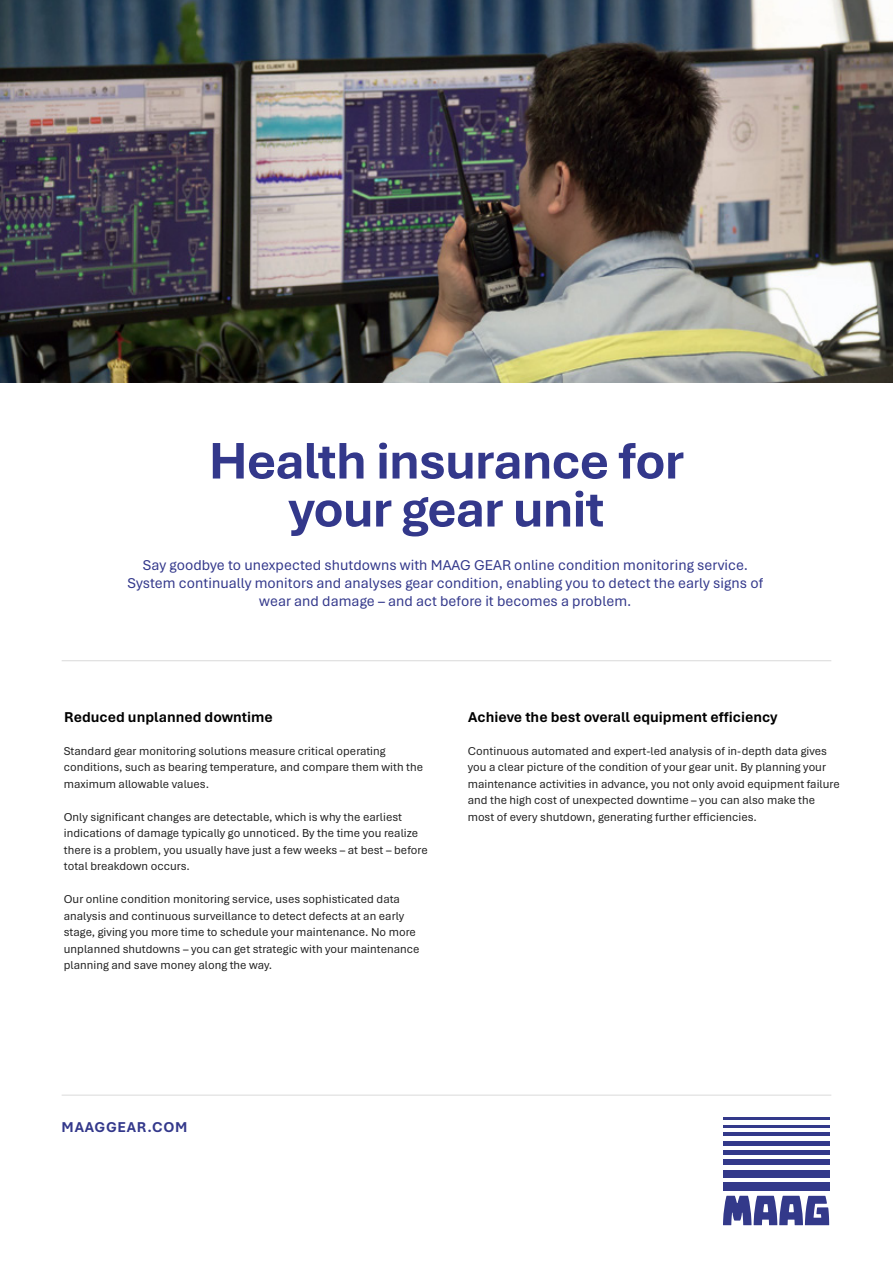
<style>
.page{position:relative;width:893px;height:1263px;background:#fff}
.page>*{position:absolute;margin:0;border:0;box-sizing:border-box;transform-origin:0 0}
.t1{font:700 54px/48px "Aptos";letter-spacing:-.03em;color:#33388b;text-align:center}
.t2{font:15px/18px "Aptos";letter-spacing:.005em;color:#33388b;text-align:center}
.t3{font:700 15px "Aptos";color:#000}
.t4{font:700 15px "Aptos";letter-spacing:.05em;color:#33388b}
.t5{font:12px/16.5px "Aptos";letter-spacing:.005em;color:#212121}
</style>
<div class="page">
<img style="left:0;top:0;width:893px;height:383px">
<hr style="left:723px;top:1118px;width:106px;height:2px;background:#33398a">
<hr style="left:723px;top:1125px;width:106px;height:3px;background:#33398a">
<hr style="left:723px;top:1132px;width:106px;height:4px;background:#33398a">
<hr style="left:723px;top:1141px;width:106px;height:4px;background:#33398a">
<div style="left:723px;top:1150px;width:106px;height:5px;background:#33398a"></div>
<div style="left:723px;top:1159px;width:106px;height:6px;background:#33398a"></div>
<div style="left:723px;top:1170px;width:106px;height:7px;background:#33398a"></div>
<div style="left:723px;top:1182px;width:106px;height:8px;background:#33398a"></div>
<svg style="left:723px;top:1196px;width:106px;height:29px"></svg>
<hr style="left:62px;top:1095px;width:769px;height:1px;background:#dadada">
<hr style="left:62px;top:660px;width:769px;height:1px;background:#dadada">
<h1 class="t1" style="left:209px;top:435px;width:477px">Health insurance for your gear unit</h1>
<p class="t2" style="left:127px;top:556px;width:637px">Say goodbye to unexpected shutdowns with MAAG GEAR online condition monitoring service.<br>System continually monitors and analyses gear condition, enabling you to detect the early signs of wear and damage – and act before it becomes a problem.</p>
<p class="t3" style="left:64px;top:706px;width:210px">Reduced unplanned downtime</p>
<p class="t3" style="left:468px;top:706px;width:311px">Achieve the best overall equipment efficiency</p>
<p class="t5" style="left:64px;top:742px;width:361px">Standard gear monitoring solutions measure critical operating conditions, such as bearing temperature, and compare them with the maximum allowable values.</p>
<p class="t5" style="left:64px;top:808px;width:365px">Only significant changes are detectable, which is why the earliest indications of damage typically go unnoticed. By the time you realize there is a problem, you usually have just a few weeks – at best – before total breakdown occurs.</p>
<p class="t5" style="left:64px;top:890px;width:357px">Our online condition monitoring service, uses sophisticated data analysis and continuous surveillance to detect defects at an early stage, giving you more time to schedule your maintenance. No more unplanned shutdowns – you can get strategic with your maintenance planning and save money along the way.</p>
<p class="t5" style="left:468px;top:742px;width:374px">Continuous automated and expert-led analysis of in-depth data gives you a clear picture of the condition of your gear unit. By planning your maintenance activities in advance, you not only avoid equipment failure and the high cost of unexpected downtime – you can also make the most of every shutdown, generating further efficiencies.</p>
<p class="t4" style="left:62px;top:1116px;width:127px">MAAGGEAR.COM</p>
</div>
